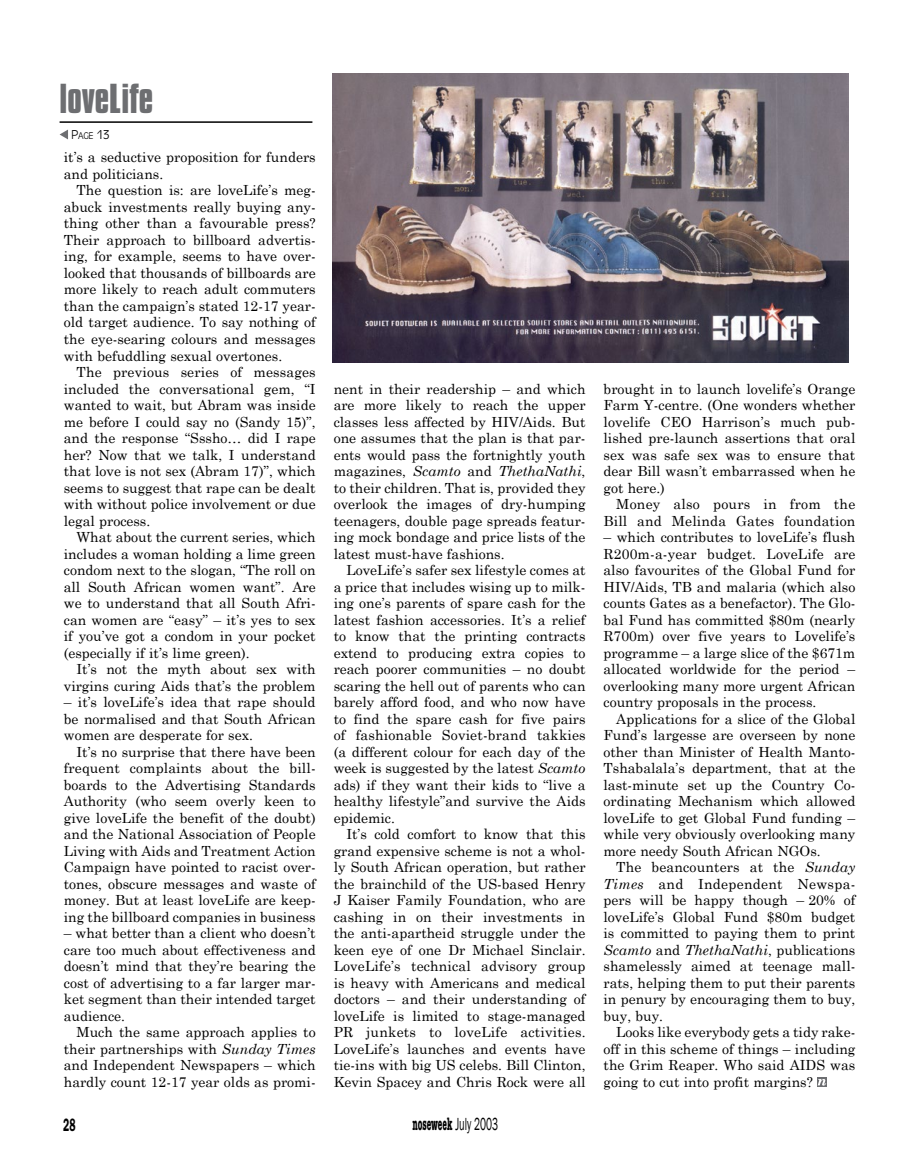
<style>
.page{position:relative;width:915px;height:1170px;background:#fff}
.page>*{position:absolute;margin:0;border:0;box-sizing:border-box;transform-origin:0 0}
.t1{font:700 36px "Compacta";color:#6d6e71}
.t2{font:700 condensed 18px "American Typewriter";color:#000;scale:.57 1}
.t3{font:600 18px "Franklin Gothic";color:#000;scale:.57 1}
.t4{font:13.95px/16.5px "Century Schoolbook";color:#000;text-align:justify}
.t5{font:300 12px "Antique Olive";color:#000}
.s1{font-size:9px}
.s2{font-style:italic}
.s3{font-family:"Franklin Gothic";font-weight:400;font-stretch:normal}
</style>
<div class="page">
<svg style="left:817px;top:1077px;width:9px;height:9px"></svg>
<svg style="left:817px;top:1078px;width:9px;height:7px"></svg>
<hr style="left:60px;top:121px;width:252px;height:2px;background:#000">
<svg style="left:60px;top:129px;width:8px;height:10px"></svg>
<img style="left:333px;top:74px;width:515px;height:288px">
<h1 class="t1" style="left:60px;top:77px;width:95px">loveLife</h1>
<p class="t5" style="left:71px;top:127px;width:40px">P<span class="s1">AGE</span> 13</p>
<p class="t4" style="left:64px;top:149px;width:253px">it’s a seductive proposition for funders and politicians.</p>
<p class="t4" style="left:64px;top:182px;width:253px;text-indent:13px">The question is: are loveLife’s meg&shy;abuck investments really buying any&shy;thing other than a favourable press?<br>Their approach to billboard advertis&shy;ing, for example, seems to have over&shy;looked that thousands of billboards are more likely to reach adult commuters than the campaign’s stated 12-17 year&shy;old target audience. To say nothing of the eye-searing colours and messages with befuddling sexual overtones.</p>
<p class="t4" style="left:64px;top:363px;width:253px;text-indent:13px">The previous series of messages included the conversational gem, “I wanted to wait, but Abram was inside me before I could say no (Sandy 15)”, and the response “Sssho… did I rape her? Now that we talk, I understand that love is not sex (Abram 17)”, which seems to suggest that rape can be dealt with without police involvement or due legal process.</p>
<p class="t4" style="left:64px;top:528px;width:253px;text-indent:13px">What about the current series, which includes a woman holding a lime green condom next to the slogan, “The roll on all South African women want”. Are we to understand that all South Afri&shy;can women are “easy” – it’s yes to sex if you’ve got a condom in your pocket (especially if it’s lime green).</p>
<p class="t4" style="left:64px;top:660px;width:253px;text-align:right">It’s not the myth about sex with virgins curing Aids that’s the problem</p>
<p class="t4" style="left:64px;top:693px;width:253px">– it’s loveLife’s idea that rape should be normalised and that South African women are desperate for sex.</p>
<p class="t4" style="left:64px;top:743px;width:253px;text-indent:13px">It’s no surprise that there have been frequent complaints about the bill&shy;boards to the Advertising Standards Authority (who seem overly keen to give loveLife the benefit of the doubt) and the National Association of People Living with Aids and Treatment Action Campaign have pointed to racist over&shy;tones, obscure messages and waste of money. But at least loveLife are keep&shy;ing the billboard companies in business</p>
<p class="t4" style="left:64px;top:924px;width:253px">– what better than a client who doesn’t care too much about effectiveness and doesn’t mind that they’re bearing the cost of advertising to a far larger mar&shy;ket segment than their intended target audience.</p>
<p class="t4" style="left:64px;top:1023px;width:253px;text-indent:13px">Much the same approach applies to their partnerships with <span class="s2">Sunday Times </span>and Independent Newspapers – which hardly count 12-17 year olds as promi-</p>
<p class="t3" style="left:63px;top:1113px;width:23px">28</p>
<p class="t4" style="left:333px;top:380px;width:253px">nent in their readership – and which are more likely to reach the upper classes less affected by HIV/Aids. But one assumes that the plan is that par&shy;ents would pass the fortnightly youth magazines, <span class="s2">Scamto</span> and <span class="s2">ThethaNathi</span>, to their children. That is, provided they overlook the images of dry-humping teenagers, double page spreads featur&shy;ing mock bondage and price lists of the latest must-have fashions.</p>
<p class="t4" style="left:333px;top:561px;width:253px;text-indent:13px">LoveLife’s safer sex lifestyle comes at a price that includes wising up to milk&shy;ing one’s parents of spare cash for the latest fashion accessories. It’s a relief to know that the printing contracts extend to producing extra copies to reach poorer communities – no doubt scaring the hell out of parents who can barely afford food, and who now have to find the spare cash for five pairs of fashionable Soviet-brand takkies (a different colour for each day of the week is suggested by the latest <span class="s2">Scamto </span>ads) if they want their kids to “live a healthy lifestyle”and survive the Aids epidemic.</p>
<p class="t4" style="left:333px;top:825px;width:253px;text-indent:13px">It’s cold comfort to know that this grand expensive scheme is not a whol&shy;ly South African operation, but rather the brainchild of the US-based Henry J Kaiser Family Foundation, who are cashing in on their investments in the anti-apartheid struggle under the keen eye of one Dr Michael Sinclair.<br>LoveLife’s technical advisory group is heavy with Americans and medical doctors – and their understanding of loveLife is limited to stage-managed PR junkets to loveLife activities.<br>LoveLife’s launches and events have tie-ins with big US celebs. Bill Clinton, Kevin Spacey and Chris Rock were all</p>
<p class="t2" style="left:412px;top:1113px;width:152px">noseweek <span class="s3">July 20</span><span class="s3">03</span></p>
<p class="t4" style="left:603px;top:380px;width:253px">brought in to launch lovelife’s Orange Farm Y-centre. (One wonders whether lovelife CEO Harrison’s much pub&shy;lished pre-launch assertions that oral sex was safe sex was to ensure that dear Bill wasn’t embarrassed when he got here.)</p>
<p class="t4" style="left:603px;top:495px;width:253px;text-align:right">Money also pours in from the<br>Bill and Melinda Gates foundation</p>
<p class="t4" style="left:603px;top:528px;width:253px">– which contributes to loveLife’s flush R200m-a-year budget. LoveLife are also favourites of the Global Fund for HIV/Aids, TB and malaria (which also counts Gates as a benefactor). The Glo&shy;bal Fund has committed $80m (nearly R700m) over five years to Lovelife’s programme – a large slice of the $671m allocated worldwide for the period – overlooking many more urgent African country proposals in the process.</p>
<p class="t4" style="left:603px;top:710px;width:253px;text-indent:13px">Applications for a slice of the Global Fund’s largesse are overseen by none other than Minister of Health Manto-Tshabalala’s department, that at the last-minute set up the Country Co&shy;ordinating Mechanism which allowed loveLife to get Global Fund funding – while very obviously overlooking many more needy South African NGOs.</p>
<p class="t4" style="left:603px;top:858px;width:253px;text-indent:13px">The beancounters at the <span class="s2">Sunday Times</span> and Independent Newspa&shy;pers will be happy though – 20% of loveLife’s Global Fund $80m budget is committed to paying them to print <span class="s2">Scamto</span> and <span class="s2">ThethaNathi</span>, publications shamelessly aimed at teenage mall&shy;rats, helping them to put their parents in penury by encouraging them to buy, buy, buy.</p>
<p class="t4" style="left:603px;top:1023px;width:253px;text-indent:13px">Looks like everybody gets a tidy rake&shy;off in this scheme of things – including the Grim Reaper. Who said AIDS was going to cut into profit margins?</p>
</div>
